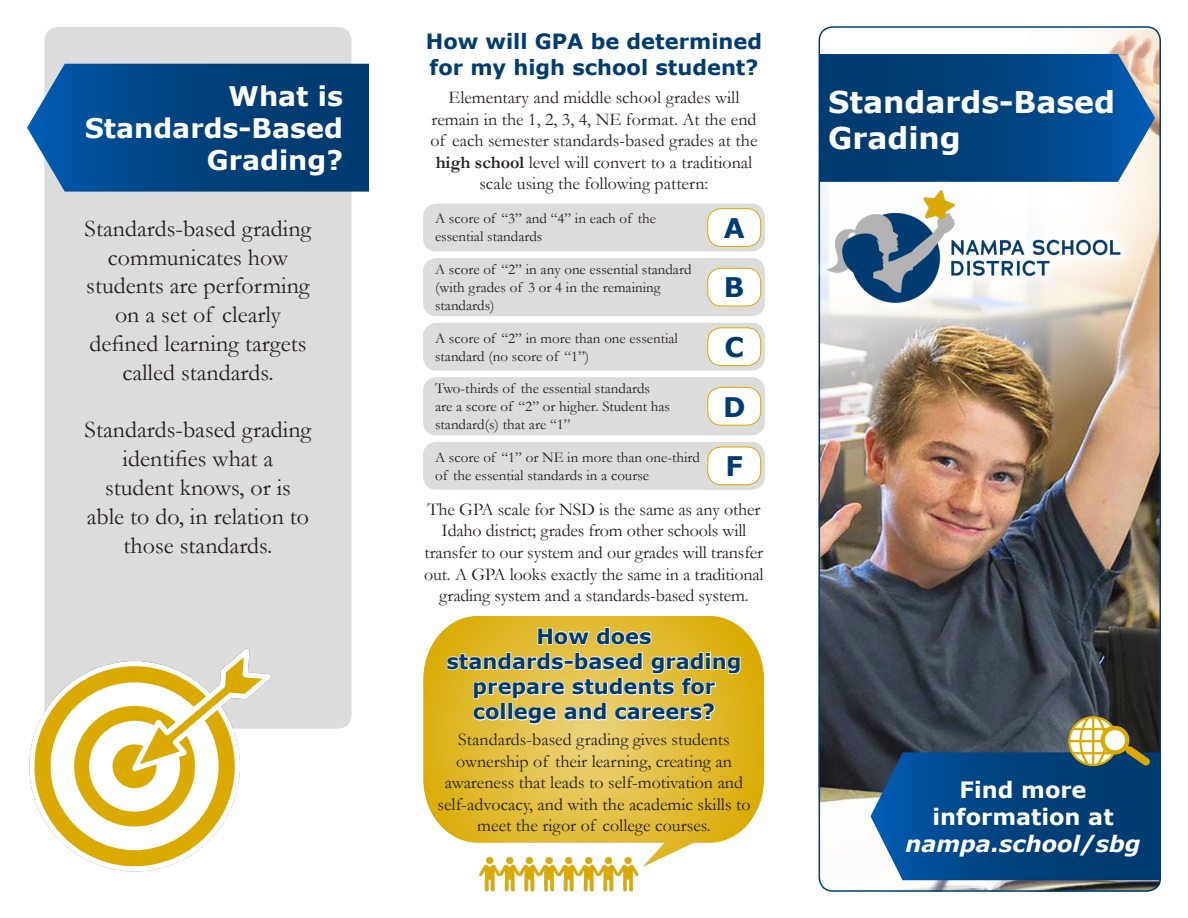
<style>
.page{position:relative;width:1188px;height:918px;background:#fff}
.page>*{position:absolute;margin:0;border:0;box-sizing:border-box;transform-origin:0 0}
.t1{font:700 30px/36px "Verdana";color:#fff}
.t2{font:700 27px/32.4px "Verdana";color:#fff;text-align:right}
.t3{font:700 27px "Verdana";color:#003c71}
.t4{font:24px/28.8px "Garamond";color:#231f20;text-align:center}
.t5{font:700 22.5px/27px "Verdana";color:#fff;text-align:center}
.t6{font:700 21px/25.2px "Verdana";color:#003c71}
.t7{font:18px/21.6px "Garamond";color:#231f20;text-align:center}
.t8{font:15px/18px "Garamond";color:#231f20}
.s1{font-weight:700}
.s2{font-style:italic}
</style>
<div class="page">
<img style="left:819px;top:28px;width:342px;height:864px">
<img style="left:423px;top:616px;width:341px;height:249px">
<div style="left:44px;top:27px;width:308px;height:702px;background:#dcdcdc;border-radius:14px"></div>
<svg style="left:27px;top:64px;width:342px;height:128px"></svg>
<img style="left:478px;top:856px;width:79px;height:36px">
<img style="left:557px;top:856px;width:82px;height:36px">
<img style="left:29px;top:637px;width:247px;height:235px">
<svg style="left:537px;top:626px;width:115px;height:20px"></svg>
<svg style="left:446px;top:652px;width:296px;height:73px"></svg>
<div style="left:423px;top:204px;width:342px;height:47px;background:#dcdcdc;border-radius:14px"></div>
<div style="left:708px;top:209px;width:53px;height:37px;background:#fff;border-radius:14px"></div>
<div style="left:707px;top:208px;width:54px;height:39px;border:1px solid #daaa00;border-radius:14px"></div>
<div style="left:423px;top:258px;width:342px;height:58px;background:#dcdcdc;border-radius:14px"></div>
<div style="left:708px;top:268px;width:53px;height:38px;background:#fff;border-radius:14px"></div>
<div style="left:707px;top:268px;width:54px;height:38px;border:1px solid #daaa00;border-radius:14px"></div>
<div style="left:423px;top:323px;width:342px;height:48px;background:#dcdcdc;border-radius:14px"></div>
<div style="left:708px;top:328px;width:53px;height:38px;background:#fff;border-radius:14px"></div>
<div style="left:707px;top:327px;width:54px;height:39px;border:1px solid #daaa00;border-radius:14px"></div>
<div style="left:423px;top:377px;width:342px;height:58px;background:#dcdcdc;border-radius:13px"></div>
<div style="left:708px;top:387px;width:53px;height:38px;background:#fff;border-radius:14px"></div>
<div style="left:707px;top:387px;width:54px;height:39px;border:1px solid #daaa00;border-radius:14px"></div>
<div style="left:423px;top:442px;width:342px;height:48px;background:#dcdcdc;border-radius:14px"></div>
<div style="left:708px;top:447px;width:53px;height:38px;background:#fff;border-radius:14px"></div>
<div style="left:707px;top:447px;width:54px;height:38px;border:1px solid #daaa00;border-radius:14px"></div>
<svg style="left:871px;top:752px;width:290px;height:128px"></svg>
<img style="left:1063px;top:712px;width:88px;height:59px">
<svg style="left:819px;top:54px;width:336px;height:128px"></svg>
<div style="left:815px;top:178px;width:318px;height:137px;background:#fff;opacity:.75"></div>
<img style="left:822px;top:185px;width:303px;height:124px">
<p class="t2" style="left:85px;top:79px;width:260px">What is<br>Standards-Based<br>Grading?</p>
<p class="t4" style="left:85px;top:213px;width:228px">Standards-based grading communicates how students are performing on a set of clearly defined learning targets called standards.</p>
<p class="t4" style="left:85px;top:415px;width:228px">Standards-based grading identifies what a<br>student knows, or is able to do, in relation to those standards.</p>
<p class="t6" style="left:426px;top:29px;width:338px">How will GPA be determined for my high school student?</p>
<p class="t7" style="left:430px;top:86px;width:329px">Elementary and middle school grades will remain in the 1, 2, 3, 4, NE format. At the end of each semester standards-based grades at the <span class="s1">high school</span> level will convert to a traditional scale using the following pattern:</p>
<p class="t8" style="left:435px;top:209px;width:223px">A score of “3” and “4” in each of the essential standards</p>
<p class="t8" style="left:435px;top:260px;width:258px">A score of “2” in any one essential standard (with grades of 3 or 4 in the remaining standards)</p>
<p class="t8" style="left:435px;top:329px;width:245px">A score of “2” in more than one essential standard (no score of “1”)</p>
<p class="t8" style="left:435px;top:379px;width:236px">Two-thirds of the essential standards are a score of “2” or higher. Student has standard(s) that are “1”</p>
<p class="t8" style="left:435px;top:448px;width:267px">A score of “1” or NE in more than one-third of the essential standards in a course</p>
<p class="t3" style="left:724px;top:209px;width:22px">A</p>
<p class="t3" style="left:724px;top:268px;width:22px">B</p>
<p class="t3" style="left:724px;top:328px;width:21px">C</p>
<p class="t3" style="left:723px;top:388px;width:24px">D</p>
<p class="t3" style="left:725px;top:447px;width:19px">F</p>
<p class="t7" style="left:424px;top:498px;width:341px">The GPA scale for NSD is the same as any other Idaho district; grades from other schools will transfer to our system and our grades will transfer out. A GPA looks exactly the same in a traditional grading system and a standards-based system.</p>
<p class="t6" style="left:446px;top:623px;width:296px;text-align:center">How does standards-based grading prepare students for college and careers?</p>
<p class="t7" style="left:438px;top:728px;width:314px">Standards-based grading gives students ownership of their learning, creating an awareness that leads to self-motivation and self-advocacy, and with the academic skills to meet the rigor of college courses.</p>
<p class="t1" style="left:828px;top:83px;width:289px">Standards-Based<br>Grading</p>
<p class="t5" style="left:905px;top:776px;width:237px">Find more information at <span class="s2">nampa.school/sbg</span></p>
</div>
